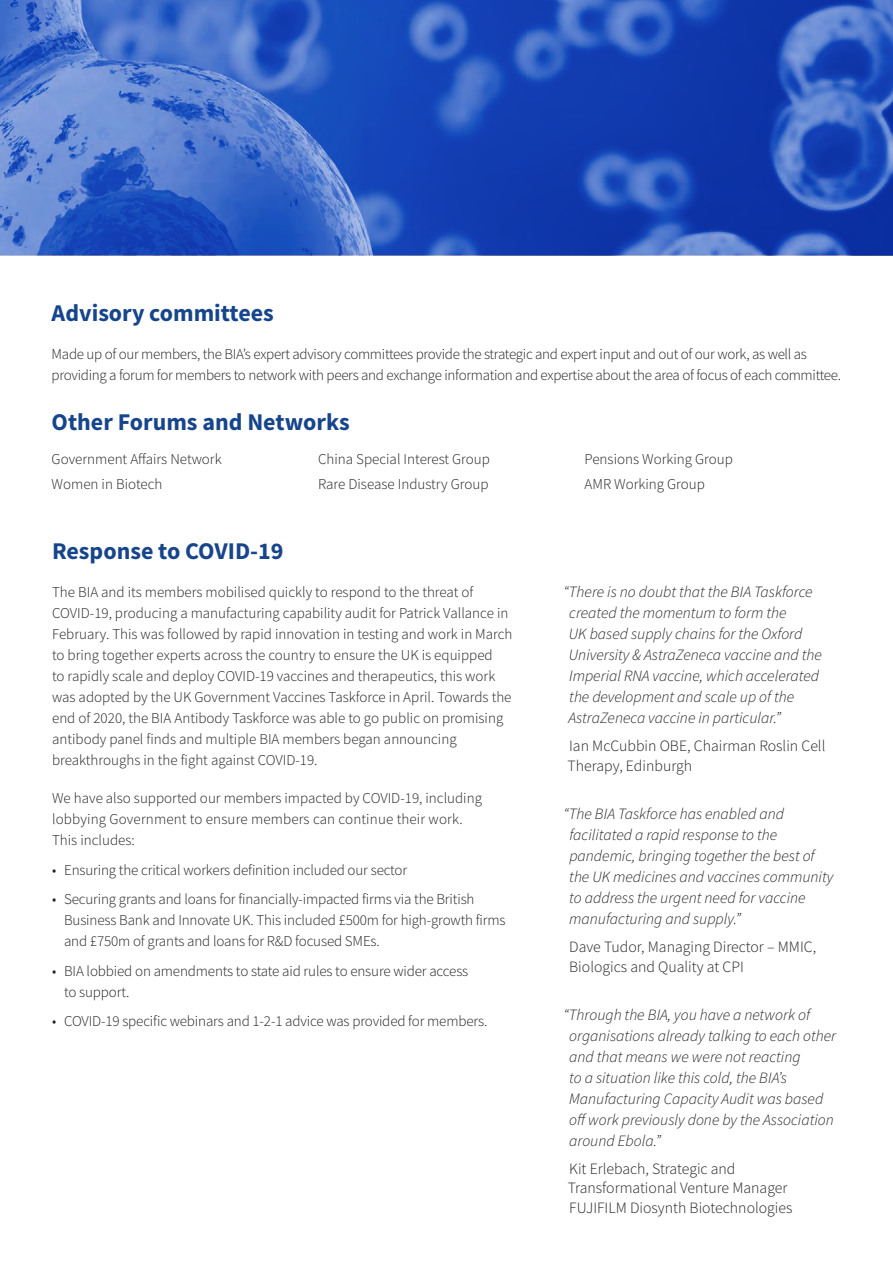
<style>
.page{position:relative;width:893px;height:1263px;background:#fff}
.page>*{position:absolute;margin:0;border:0;box-sizing:border-box;transform-origin:0 0}
.t1{font:700 24px "Source Sans Pro";color:#17458b}
.t2{font:italic 300 15.75px/21px "Source Sans Pro";color:#231f20}
.t3{font:300 15.75px/19.5px "Source Sans Pro";color:#231f20}
.t4{font:300 15px/21px "Source Sans Pro";letter-spacing:-.01em;color:#231f20}
</style>
<div class="page">
<svg style="left:0;top:0;width:893px;height:255px;background:#2f5abe"></svg>
<h1 class="t1" style="left:52px;top:296px;width:224px">Advisory committees</h1>
<p class="t4" style="left:52px;top:343px;width:791px">Made up of our members, the BIA’s expert advisory committees provide the strategic and expert input and out of our work, as well as providing a forum for members to network with peers and exchange information and expertise about the area of focus of each committee.</p>
<h1 class="t1" style="left:52px;top:406px;width:300px">Other Forums and Networks</h1>
<p class="t4" style="left:52px;top:446px;width:172px;line-height:25.2px">Government Affairs Network<br>Women in Biotech</p>
<p class="t4" style="left:318px;top:446px;width:173px;line-height:25.2px">China Special Interest Group<br>Rare Disease Industry Group</p>
<p class="t4" style="left:584px;top:446px;width:150px;line-height:25.2px">Pensions Working Group<br>AMR Working Group</p>
<h1 class="t1" style="left:52px;top:535px;width:233px">Response to COVID-19</h1>
<p class="t4" style="left:52px;top:582px;width:462px">The BIA and its members mobilised quickly to respond to the threat of COVID-19, producing a manufacturing capability audit for Patrick Vallance in February. This was followed by rapid innovation in testing and work in March to bring together experts across the country to ensure the UK is equipped<br>to rapidly scale and deploy COVID-19 vaccines and therapeutics, this work was adopted by the UK Government Vaccines Taskforce in April. Towards the end of 2020, the BIA Antibody Taskforce was able to go public on promising antibody panel finds and multiple BIA members began announcing breakthroughs in the fight against COVID-19.</p>
<p class="t4" style="left:52px;top:788px;width:431px">We have also supported our members impacted by COVID-19, including lobbying Government to ensure members can continue their work.<br>This includes:</p>
<p class="t4" style="left:52px;top:859px;width:357px">• Ensuring the critical workers definition included our sector</p>
<p class="t4" style="left:64px;top:889px;width:443px;text-indent:-12px">• Securing grants and loans for financially-impacted firms via the British<br>Business Bank and Innovate UK. This included £500m for high-growth firms and £750m of grants and loans for R&amp;D focused SMEs.</p>
<p class="t4" style="left:64px;top:960px;width:406px;text-indent:-12px">• BIA lobbied on amendments to state aid rules to ensure wider access to support.</p>
<p class="t4" style="left:52px;top:1011px;width:437px">• COVID-19 specific webinars and 1-2-1 advice was provided for members.</p>
<p class="t2" style="left:568px;top:581px;width:255px;text-indent:-5px">“There is no doubt that the BIA Taskforce created the momentum to form the<br>UK based supply chains for the Oxford University &amp; AstraZeneca vaccine and the Imperial RNA vaccine, which accelerated the development and scale up of the AstraZeneca vaccine in particular.”</p>
<p class="t3" style="left:568px;top:736px;width:259px">Ian McCubbin OBE, Chairman Roslin Cell<br>Therapy, Edinburgh</p>
<p class="t2" style="left:569px;top:803px;width:266px;text-indent:-6px">“The BIA Taskforce has enabled and facilitated a rapid response to the pandemic, bringing together the best of the UK medicines and vaccines community to address the urgent need for vaccine manufacturing and supply.”</p>
<p class="t3" style="left:569px;top:937px;width:248px">Dave Tudor, Managing Director – MMIC,<br>Biologics and Quality at CPI</p>
<p class="t2" style="left:569px;top:1004px;width:269px;text-indent:-6px">“Through the BIA, you have a network of organisations already talking to each other and that means we were not reacting<br>to a situation like this cold, the BIA’s Manufacturing Capacity Audit was based off work previously done by the Association around Ebola.”</p>
<p class="t3" style="left:568px;top:1159px;width:226px">Kit Erlebach, Strategic and<br>Transformational Venture Manager<br>FUJIFILM Diosynth Biotechnologies</p>
</div>
